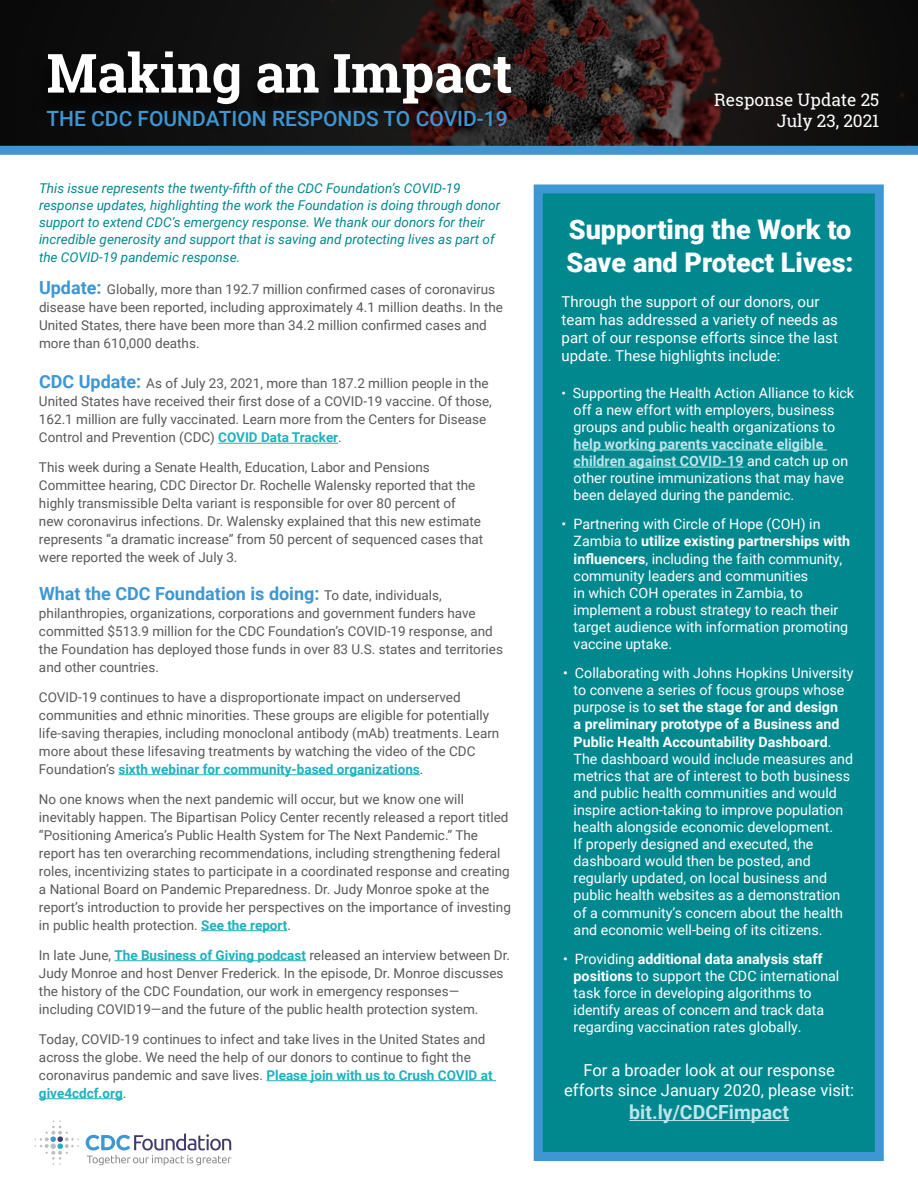
<style>
.page{position:relative;width:918px;height:1188px;background:#fff}
.page>*{position:absolute;margin:0;border:0;box-sizing:border-box;transform-origin:0 0}
.t1{font:700 54px "Roboto Slab";color:#fff}
.t2{font:900 27px/32.4px "Roboto";color:#fff}
.t3{font:500 21px "Roboto";color:#3e96d2}
.t4{font:700 19.5px "Roboto";color:#bee5eb}
.t5{font:700 18px "Roboto";color:#3e96d2}
.t6{font:17.25px/20.7px "Roboto Slab";color:#fff;text-align:right}
.t7{font:16.5px/19.8px "Roboto";color:#fff;text-align:center}
.t8{font:15px/18px "Roboto";color:#fff}
.t9{font:14.25px/17.1px "Roboto";color:#fff}
.t10{font:13.5px/18px "Roboto";color:#58595b}
.t11{font:italic 13.5px/17.2px "Roboto";color:#00888f}
.s1{font-weight:700;font-size:18px;color:#3e96d2}
.s2{font-weight:700;color:#1eb1be}
.s3{font-weight:400;font-size:13.5px;color:#58595b}
.s4{font-size:13.5px}
.s5{font-weight:700;color:#bee5eb}
.s6{font-weight:700}
</style>
<div class="page">
<hr style="left:218px;top:443px;width:120px;height:1px;background:#1eb1be">
<hr style="left:118px;top:774px;width:302px;height:1px;background:#1eb1be">
<hr style="left:201px;top:930px;width:86px;height:1px;background:#1eb1be">
<hr style="left:114px;top:960px;width:192px;height:1px;background:#1eb1be">
<hr style="left:266px;top:1080px;width:230px;height:1px;background:#1eb1be">
<hr style="left:39px;top:1098px;width:84px;height:1px;background:#1eb1be">
<div style="left:534px;top:184px;width:350px;height:977px;background:#00888f;border:9px solid #3e96d2"></div>
<hr style="left:574px;top:450px;width:253px;height:1px;background:#bee5eb">
<hr style="left:574px;top:467px;width:170px;height:1px;background:#bee5eb">
<hr style="left:629px;top:1120px;width:160px;height:1px;background:#bee5eb">
<svg style="left:86px;top:1133px;width:145px;height:32px"></svg>
<svg style="left:35px;top:1120px;width:44px;height:45px"></svg>
<svg style="left:0;top:0;width:918px;height:146px;background:#1e1616"></svg>
<div style="left:30px;top:51px;width:492px;height:82px;background:#000;opacity:.75"></div>
<div style="left:0;top:146px;width:918px;height:9px;background:#3e96d2"></div>
<h1 class="t1" style="left:46px;top:36px;width:468px">Making an Impact</h1>
<h3 class="t3" style="left:46px;top:103px;width:463px">THE CDC FOUNDATION RESPONDS TO COVID-19</h3>
<p class="t11" style="left:39px;top:179px;width:463px">This issue represents the twenty-fifth of the CDC Foundation’s COVID-19 response updates, highlighting the work the Foundation is doing through donor support to extend CDC’s emergency response. We thank our donors for their incredible generosity and support that is saving and protecting lives as part of the COVID-19 pandemic response.</p>
<p class="t10" style="left:39px;top:280px;width:466px"><span class="s1">Update:</span> Globally, more than 192.7 million confirmed cases of coronavirus disease have been reported, including approximately 4.1 million deaths. In the United States, there have been more than 34.2 million confirmed cases and more than 610,000 deaths.</p>
<p class="t10" style="left:39px;top:374px;width:454px"><span class="s1">CDC Update:</span> As of July 23, 2021, more than 187.2 million people in the United States have received their first dose of a COVID-19 vaccine. Of those, 162.1 million are fully vaccinated. Learn more from the Centers for Disease Control and Prevention (CDC) <span class="s2">COVID Data Tracker</span>.</p>
<p class="t10" style="left:39px;top:458px;width:446px">This week during a Senate Health, Education, Labor and Pensions Committee hearing, CDC Director Dr. Rochelle Walensky reported that the highly transmissible Delta variant is responsible for over 80 percent of new coronavirus infections. Dr. Walensky explained that this new estimate represents “a dramatic increase” from 50 percent of sequenced cases that were reported the week of July 3.</p>
<h3 class="t5" style="left:39px;top:581px;width:404px">What the CDC Foundation is doing: <span class="s3">To date, individuals,</span></h3>
<p class="t10" style="left:39px;top:603px;width:465px">philanthropies, organizations, corporations and government funders have committed $513.9 million for the CDC Foundation’s COVID-19 response, and the Foundation has deployed those funds in over 83 U.S. states and territories and other countries.</p>
<p class="t10" style="left:39px;top:687px;width:462px">COVID-19 continues to have a disproportionate impact on underserved communities and ethnic minorities. These groups are eligible for potentially life-saving therapies, including monoclonal antibody (mAb) treatments. Learn more about these lifesaving treatments by watching the video of the CDC Foundation’s <span class="s2">sixth webinar for community-based organizations</span>.</p>
<p class="t10" style="left:39px;top:789px;width:473px">No one knows when the next pandemic will occur, but we know one will inevitably happen. The Bipartisan Policy Center recently released a report titled “Positioning America’s Public Health System for The Next Pandemic.” The report has ten overarching recommendations, including strengthening federal roles, incentivizing states to participate in a coordinated response and creating a National Board on Pandemic Preparedness. Dr. Judy Monroe spoke at the report’s introduction to provide her perspectives on the importance of investing in public health protection. <span class="s2">See the report</span>.</p>
<p class="t10" style="left:39px;top:945px;width:473px">In late June, <span class="s2">The Business of Giving podcast</span> released an interview between Dr.<br>Judy Monroe and host Denver Frederick. In the episode, Dr. Monroe discusses the history of the CDC Foundation, our work in emergency responses— including COVID19—and the future of the public health protection system.</p>
<p class="t10" style="left:39px;top:1029px;width:455px">Today, COVID-19 continues to infect and take lives in the United States and across the globe. We need the help of our donors to continue to fight the coronavirus pandemic and save lives. <span class="s2">Please join with us to Crush COVID at give4cdcf.org</span>.</p>
<p class="t6" style="left:714px;top:89px;width:167px">Response Update 25<br>July 23, 2021</p>
<h2 class="t2" style="left:567px;top:213px;width:288px">Supporting the Work to<br>Save and Protect Lives:</h2>
<p class="t8" style="left:562px;top:292px;width:278px">Through the support of our donors, our team has addressed a variety of needs as part of our response efforts since the last update. These highlights include:</p>
<p class="t9" style="left:562px;top:383px;width:294px;text-align:center"><span class="s4">•</span> Supporting the Health Action Alliance to kick off a new effort with employers, business groups and public health organizations to</p>
<p class="t9" style="left:574px;top:435px;width:276px"><span class="s5">help working parents vaccinate eligible children against COVID-19</span> and catch up on other routine immunizations that may have been delayed during the pandemic.</p>
<p class="t9" style="left:574px;top:515px;width:278px;text-indent:-12px">• Partnering with Circle of Hope (COH) in Zambia to <span class="s6">utilize existing partnerships with influencers</span>, including the faith community, community leaders and communities<br>in which COH operates in Zambia, to implement a robust strategy to reach their target audience with information promoting vaccine uptake.</p>
<p class="t9" style="left:574px;top:664px;width:281px;text-indent:-11px">• Collaborating with Johns Hopkins University to convene a series of focus groups whose purpose is to <span class="s6">set the stage for and design<br>a preliminary prototype of a Business and Public Health Accountability Dashboard</span>.<br>The dashboard would include measures and metrics that are of interest to both business and public health communities and would inspire action-taking to improve population health alongside economic development.<br>If properly designed and executed, the dashboard would then be posted, and regularly updated, on local business and public health websites as a demonstration of a community’s concern about the health and economic well-being of its citizens.</p>
<p class="t9" style="left:574px;top:950px;width:267px;text-indent:-11px">• Providing <span class="s6">additional data analysis staff positions</span> to support the CDC international task force in developing algorithms to identify areas of concern and track data regarding vaccination rates globally.</p>
<p class="t7" style="left:564px;top:1060px;width:292px">For a broader look at our response efforts since January 2020, please visit:</p>
<h3 class="t4" style="left:629px;top:1099px;width:161px">bit.ly/CDCFimpact</h3>
</div>
